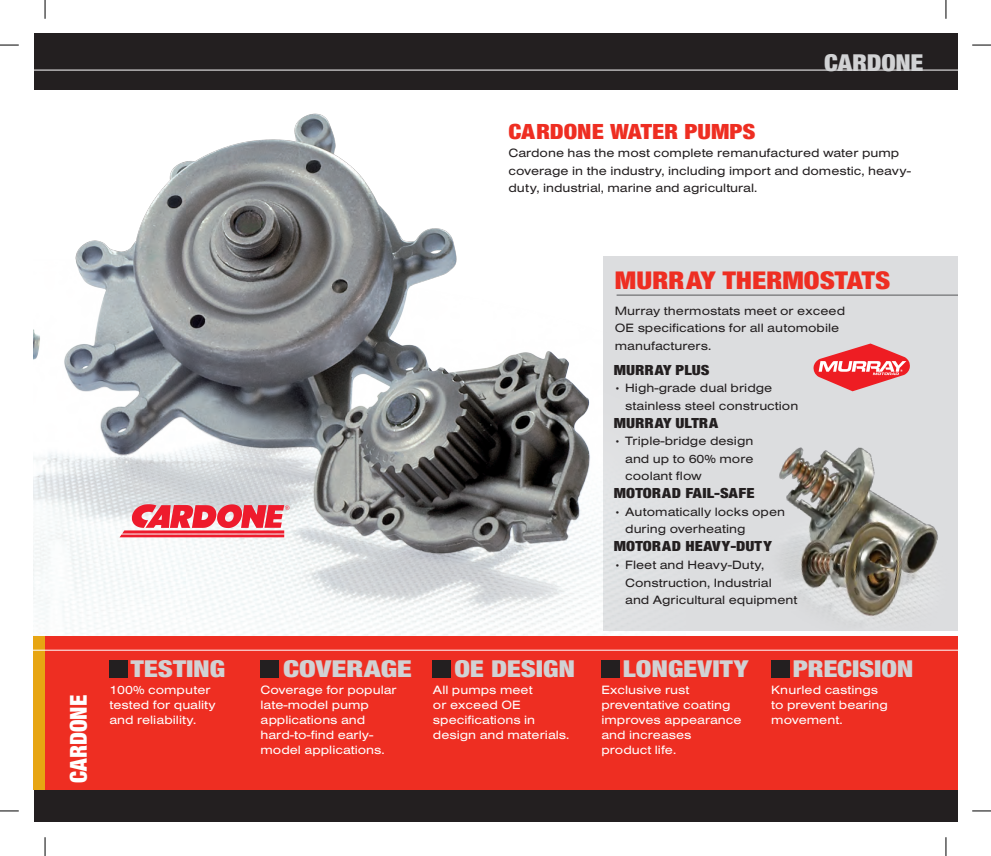
<style>
.page{position:relative;width:991px;height:856px;background:#fff}
.page>*{position:absolute;margin:0;border:0;box-sizing:border-box;transform-origin:0 0}
.t1{font:26.25px "Sans Black Condensed DTC";color:#ee2e22;scale:1.15 1}
.t2{font:25px "Sans Black Condensed DTC";letter-spacing:-.005em;color:#d1d2d4;scale:1.2 1}
.t3{font:25px "Sans Black Condensed DTC";letter-spacing:-.005em;color:#d1d2d4;scale:1.28 1}
.t4{font:25px "Sans Black Condensed DTC";color:#fff;scale:.96 1}
.t5{font:25px "Sans Black Condensed DTC";letter-spacing:-.005em;color:#d1d2d4;scale:1.1 1}
.t6{font:22.5px "Sans Black Condensed DTC";color:#ee2e22;scale:1.15 1}
.t7{font:15px "Sans Black Condensed DTC";color:#231f20;scale:1.15 1}
.t8{font:12.5px/17.5px "Sans Extended Regular DTC";color:#231f20}
.t9{font:12.5px/15px "Sans Extended Regular DTC";color:#fff}
</style>
<div class="page">
<div style="left:602px;top:256px;width:354px;height:374px;background:#dcdddf"></div>
<div style="left:34px;top:34px;width:922px;height:56px;background:#231f20"></div>
<img style="left:722px;top:362px;width:234px;height:269px">
<img style="left:34px;top:69px;width:650px;height:567px">
<hr style="left:34px;top:70px;width:922px;height:1px;background:#fff">
<div style="left:34px;top:788px;width:922px;height:33px;background:#231f20"></div>
<div style="left:34px;top:636px;width:11px;height:153px;background:#e7a512"></div>
<div style="left:45px;top:636px;width:911px;height:153px;background:#ee2e22"></div>
<hr style="left:34px;top:649px;width:922px;height:1px;background:#fff">
<div style="left:109px;top:659px;width:18px;height:18px;background:#231f20"></div>
<div style="left:260px;top:659px;width:18px;height:18px;background:#231f20"></div>
<div style="left:432px;top:659px;width:19px;height:18px;background:#231f20"></div>
<div style="left:600px;top:659px;width:19px;height:18px;background:#231f20"></div>
<div style="left:770px;top:659px;width:19px;height:18px;background:#231f20"></div>
<svg style="left:119px;top:504px;width:170px;height:33px"></svg>
<hr style="left:616px;top:294px;width:340px;height:1px;background:#57585a">
<svg style="left:812px;top:343px;width:97px;height:48px"></svg>
<svg style="left:0;top:44px;width:19px;height:2px"></svg>
<svg style="left:972px;top:44px;width:18px;height:2px"></svg>
<svg style="left:0;top:810px;width:19px;height:1px"></svg>
<svg style="left:972px;top:810px;width:18px;height:1px"></svg>
<svg style="left:44px;top:0;width:2px;height:19px"></svg>
<svg style="left:44px;top:837px;width:2px;height:18px"></svg>
<svg style="left:945px;top:0;width:1px;height:19px"></svg>
<svg style="left:945px;top:837px;width:1px;height:18px"></svg>
<h2 class="t4" style="left:63px;top:783px;width:93px;rotate:-90deg">CARDONE</h2>
<h2 class="t2" style="left:131px;top:652px;width:80px">TESTING</h2>
<p class="t9" style="left:109px;top:682px;width:108px">100% computer tested for quality and reliability.</p>
<h2 class="t5" style="left:823px;top:47px;width:27px">CARDONE</h2>
<h3 class="t6" style="left:508px;top:118px;width:216px">CARDONE WATER PUMPS</h3>
<p class="t8" style="left:508px;top:144px;width:404px">Cardone has the most complete remanufactured water pump coverage in the industry, including import and domestic, heavy&shy;duty, industrial, marine and agricultural.</p>
<h2 class="t3" style="left:283px;top:652px;width:26px">COVERAGE</h2>
<p class="t9" style="left:260px;top:682px;width:138px">Coverage for popular late-model pump applications and hard-to-find early&shy;model applications.</p>
<h2 class="t2" style="left:454px;top:652px;width:102px">OE DESIGN</h2>
<p class="t9" style="left:433px;top:682px;width:138px">All pumps meet<br>or exceed OE specifications in design and materials.</p>
<h1 class="t1" style="left:614px;top:264px;width:241px">MURRAY THERMOSTATS</h1>
<p class="t8" style="left:614px;top:301px;width:232px">Murray thermostats meet or exceed<br>OE specifications for all automobile manufacturers.</p>
<p class="t7" style="left:613px;top:360px;width:20px">MURRAY</p>
<p class="t7" style="left:675px;top:360px;width:16px">PLUS</p>
<p class="t8" style="left:625px;top:379px;width:174px;text-indent:-11px">• High-grade dual bridge stainless steel construction</p>
<p class="t7" style="left:613px;top:413px;width:20px">MURRAY</p>
<p class="t7" style="left:675px;top:413px;width:16px">ULTRA</p>
<p class="t8" style="left:625px;top:432px;width:130px;text-align:justify;text-indent:-11px">• Triple-bridge design and up to 60% more coolant flow</p>
<p class="t7" style="left:613px;top:484px;width:109px">MOTORAD FAIL-SAFE</p>
<p class="t8" style="left:625px;top:502px;width:161px;text-indent:-11px">• Automatically locks open during overheating</p>
<p class="t7" style="left:613px;top:537px;width:79px">MOTORAD HEAVY</p>
<p class="t7" style="left:730px;top:537px;width:22px">-DUTY</p>
<p class="t8" style="left:625px;top:555px;width:174px;text-indent:-11px">• Fleet and Heavy-Duty,<br>Construction, Industrial and Agricultural equipment</p>
<h2 class="t2" style="left:622px;top:652px;width:106px">LONGEVITY</h2>
<p class="t9" style="left:601px;top:682px;width:141px">Exclusive rust preventative coating improves appearance and increases product life.</p>
<h2 class="t2" style="left:792px;top:652px;width:102px">PRECISION</h2>
<p class="t9" style="left:771px;top:682px;width:118px">Knurled castings to prevent bearing movement.</p>
</div>
